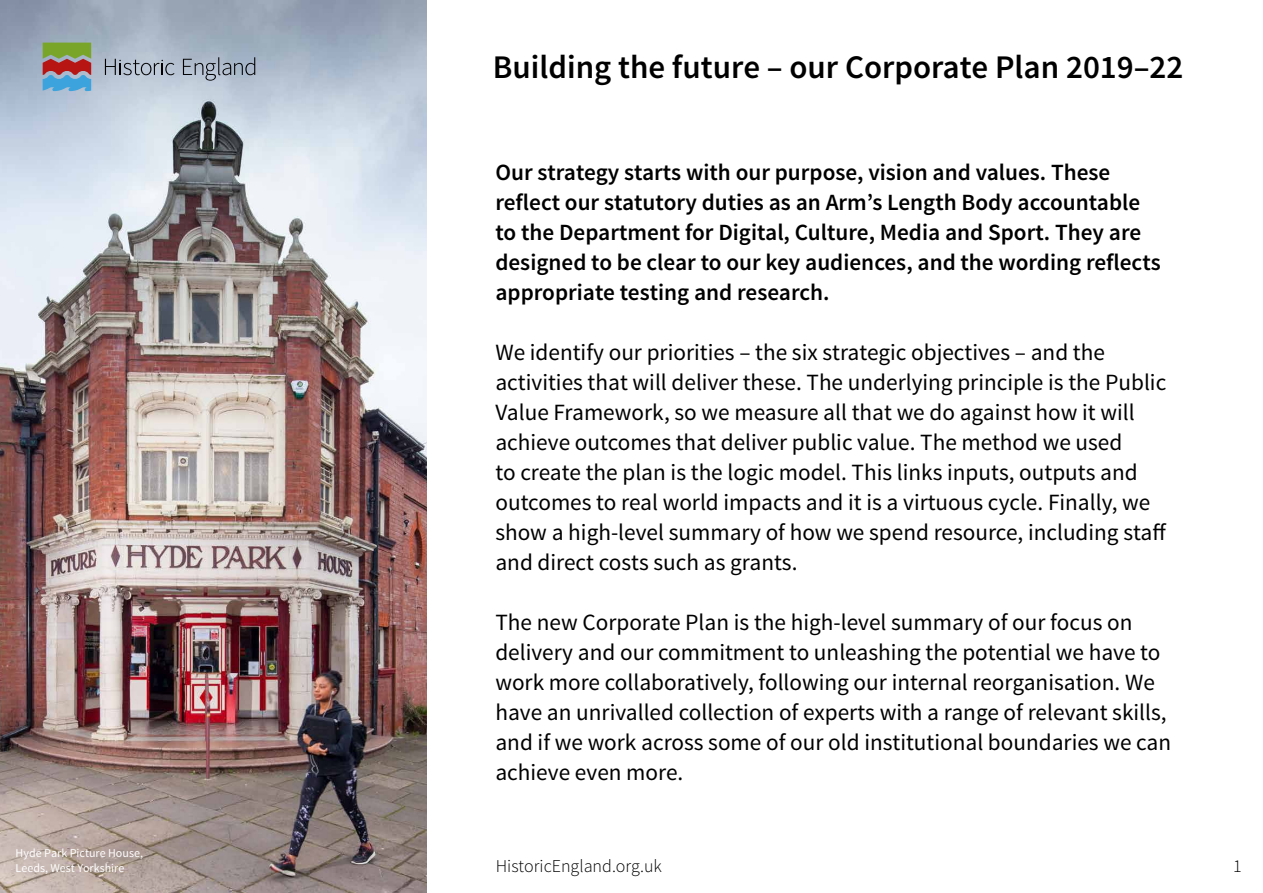
<style>
.page{position:relative;width:1263px;height:893px;background:#fff}
.page>*{position:absolute;margin:0;border:0;box-sizing:border-box;transform-origin:0 0}
.t1{font:600 33px "Source Sans Pro";color:#000}
.t2{font:23.25px/30px "Source Sans Pro";color:#000}
.t3{font:600 23.25px/30px "Source Sans Pro";color:#000}
.t4{font:300 18px "Source Sans Pro";color:#000}
.t5{font:12px/14.4px "Source Sans Pro";color:#fff}
</style>
<div class="page">
<img style="left:0;top:0;width:427px;height:893px">
<svg style="left:43px;top:43px;width:48px;height:48px;background:#828573"></svg>
<svg style="left:105px;top:59px;width:69px;height:16px"></svg>
<svg style="left:183px;top:57px;width:72px;height:24px;background:#96a1af"></svg>
<p class="t5" style="left:16px;top:846px;width:129px">Hyde Park Picture House,<br>Leeds, West Yorkshire</p>
<h1 class="t1" style="left:493px;top:46px;width:692px">Building the future – our Corporate Plan 2019–22</h1>
<p class="t3" style="left:495px;top:158px;width:667px">Our strategy starts with our purpose, vision and values. These reflect our statutory duties as an Arm’s Length Body accountable to the Department for Digital, Culture, Media and Sport. They are designed to be clear to our key audiences, and the wording reflects appropriate testing and research.</p>
<p class="t2" style="left:495px;top:338px;width:673px">We identify our priorities – the six strategic objectives – and the activities that will deliver these. The underlying principle is the Public Value Framework, so we measure all that we do against how it will achieve outcomes that deliver public value. The method we used<br>to create the plan is the logic model. This links inputs, outputs and outcomes to real world impacts and it is a virtuous cycle. Finally, we show a high-level summary of how we spend resource, including staff and direct costs such as grants.</p>
<p class="t2" style="left:495px;top:608px;width:677px">The new Corporate Plan is the high-level summary of our focus on delivery and our commitment to unleashing the potential we have to work more collaboratively, following our internal reorganisation. We have an unrivalled collection of experts with a range of relevant skills, and if we work across some of our old institutional boundaries we can achieve even more.</p>
<p class="t4" style="left:496px;top:855px;width:168px">HistoricEngland.org.uk</p>
<p class="t4" style="left:1233px;top:855px;width:10px">1</p>
</div>
